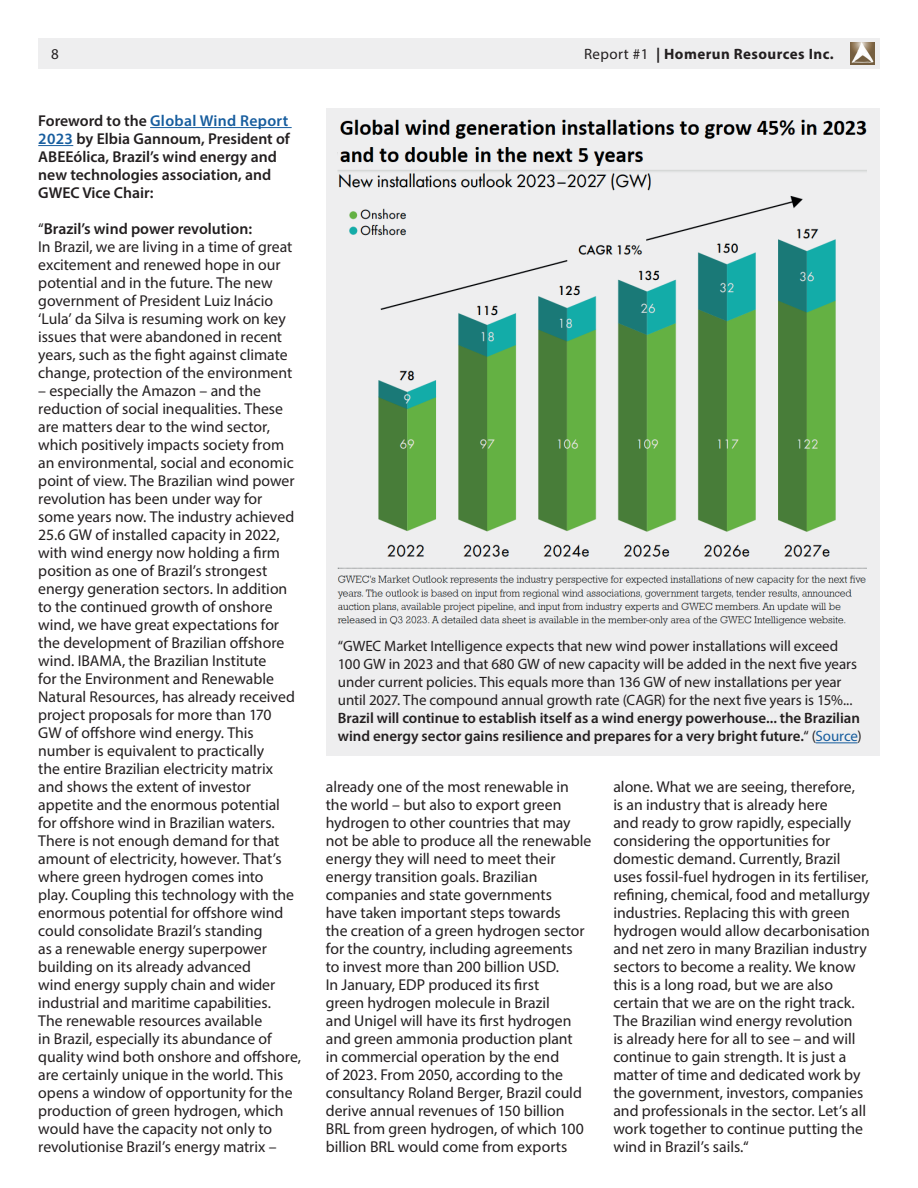
<style>
.page{position:relative;width:918px;height:1188px;background:#fff}
.page>*{position:absolute;margin:0;border:0;box-sizing:border-box;transform-origin:0 0}
.t1{font:15.75px/18px "Myriad Pro";letter-spacing:-.005em;color:#231f20}
.t2{font:600 15.75px/18px "Myriad Pro";color:#231f20}
.t3{font:15px/18px "Myriad Pro";letter-spacing:-.005em;color:#231f20}
.t4{font:600 15px/18px "Myriad Pro";letter-spacing:-.005em;color:#231f20}
.t5{font:700 15px "Myriad Pro";letter-spacing:.03em;color:#231f20}
.s1{font-weight:400}
.s2{color:#175d9e}
.s3{font-weight:600}
.s4{font-weight:400;color:#175d9e}
</style>
<div class="page">
<hr style="left:150px;top:127px;width:142px;height:1px;background:#175d9e">
<hr style="left:38px;top:145px;width:35px;height:1px;background:#175d9e">
<div style="left:326px;top:108px;width:554px;height:648px;background:#eeeeef"></div>
<div style="left:38px;top:38px;width:842px;height:31px;background:#eeeeef"></div>
<img style="left:851px;top:43px;width:23px;height:21px">
<img style="left:338px;top:119px;width:529px;height:506px">
<hr style="left:816px;top:742px;width:42px;height:1px;background:#175d9e">
<p class="t3" style="left:51px;top:45px;width:9px">8</p>
<p class="t5" style="left:584px;top:46px;width:251px"><span class="s1">Report #1</span> | Homerun Resources Inc.</p>
<p class="t2" style="left:38px;top:111px;width:253px">Foreword to the <span class="s2">Global Wind Report<br>2023</span> by Elbia Gannoum, President of<br>ABEEólica, Brazil’s wind energy and new technologies association, and<br>GWEC Vice Chair:</p>
<p class="t1" style="left:38px;top:219px;width:256px">“<span class="s3">Brazil’s wind power revolution:<br></span>In Brazil, we are living in a time of great excitement and renewed hope in our potential and in the future. The new government of President Luiz Inácio ‘Lula’ da Silva is resuming work on key issues that were abandoned in recent years, such as the fight against climate change, protection of the environment</p>
<p class="t1" style="left:38px;top:382px;width:264px">– especially the Amazon – and the reduction of social inequalities. These are matters dear to the wind sector, which positively impacts society from an environmental, social and economic point of view. The Brazilian wind power revolution has been under way for some years now. The industry achieved 25.6 GW of installed capacity in 2022, with wind energy now holding a firm position as one of Brazil’s strongest energy generation sectors. In addition to the continued growth of onshore wind, we have great expectations for the development of Brazilian offshore wind. IBAMA, the Brazilian Institute<br>for the Environment and Renewable Natural Resources, has already received project proposals for more than 170<br>GW of offshore wind energy. This number is equivalent to practically<br>the entire Brazilian electricity matrix and shows the extent of investor appetite and the enormous potential for offshore wind in Brazilian waters.<br>There is not enough demand for that amount of electricity, however. That’s where green hydrogen comes into<br>play. Coupling this technology with the enormous potential for offshore wind could consolidate Brazil’s standing<br>as a renewable energy superpower building on its already advanced<br>wind energy supply chain and wider industrial and maritime capabilities.<br>The renewable resources available<br>in Brazil, especially its abundance of quality wind both onshore and offshore, are certainly unique in the world. This opens a window of opportunity for the production of green hydrogen, which would have the capacity not only to revolutionise Brazil’s energy matrix –</p>
<p class="t3" style="left:338px;top:637px;width:521px">“GWEC Market Intelligence expects that new wind power installations will exceed 100 GW in 2023 and that 680 GW of new capacity will be added in the next five years under current policies. This equals more than 136 GW of new installations per year until 2027. The compound annual growth rate (CAGR) for the next five years is 15%...</p>
<p class="t4" style="left:338px;top:709px;width:525px">Brazil will continue to establish itself as a wind energy powerhouse... the Brazilian wind energy sector gains resilience and prepares for a very bright future.<span class="s1">“ (</span><span class="s4">Source</span><span class="s1">)</span></p>
<p class="t1" style="left:326px;top:778px;width:267px">already one of the most renewable in the world – but also to export green hydrogen to other countries that may not be able to produce all the renewable energy they will need to meet their energy transition goals. Brazilian companies and state governments<br>have taken important steps towards<br>the creation of a green hydrogen sector for the country, including agreements<br>to invest more than 200 billion USD.<br>In January, EDP produced its first<br>green hydrogen molecule in Brazil<br>and Unigel will have its first hydrogen and green ammonia production plant<br>in commercial operation by the end<br>of 2023. From 2050, according to the consultancy Roland Berger, Brazil could derive annual revenues of 150 billion BRL from green hydrogen, of which 100 billion BRL would come from exports</p>
<p class="t1" style="left:613px;top:778px;width:258px">alone. What we are seeing, therefore,<br>is an industry that is already here<br>and ready to grow rapidly, especially considering the opportunities for domestic demand. Currently, Brazil uses fossil-fuel hydrogen in its fertiliser, refining, chemical, food and metallurgy industries. Replacing this with green hydrogen would allow decarbonisation and net zero in many Brazilian industry sectors to become a reality. We know this is a long road, but we are also certain that we are on the right track.<br>The Brazilian wind energy revolution<br>is already here for all to see – and will continue to gain strength. It is just a matter of time and dedicated work by the government, investors, companies and professionals in the sector. Let’s all work together to continue putting the wind in Brazil’s sails.“</p>
</div>
